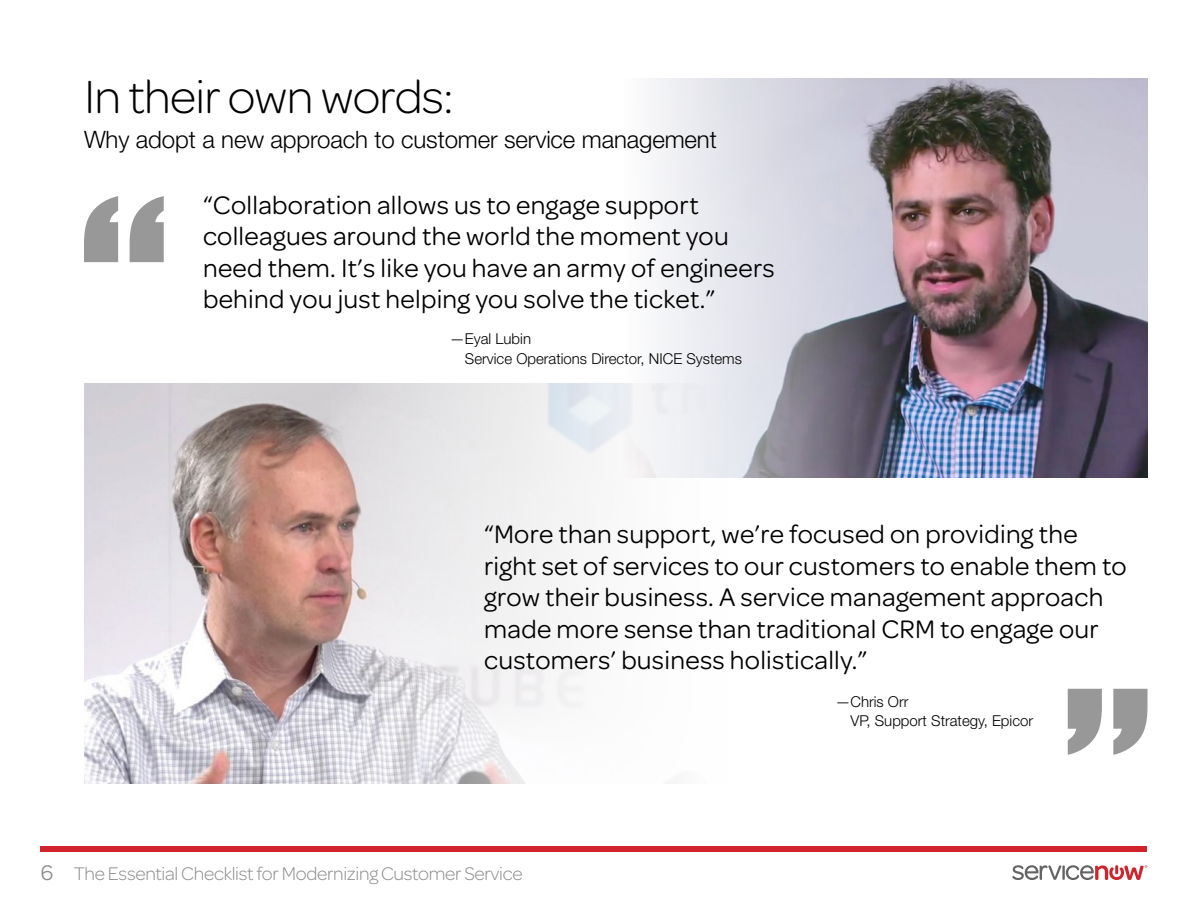
<style>
.page{position:relative;width:1188px;height:918px;background:#fff}
.page>*{position:absolute;margin:0;border:0;box-sizing:border-box;transform-origin:0 0}
.t1{font:300 49.5px "Omnes";letter-spacing:-.015em;color:#000}
.t2{font:27px/31.5px "Omnes";letter-spacing:.01em;color:#000}
.t3{font:300 24px "Helvetica Neue LT Std";letter-spacing:-.005em;color:#000}
.t4{font:300 19.5px "Omnes";letter-spacing:-.015em;color:#8b8b8b}
.t5{font:300 15px/19.5px "Helvetica Neue LT Std";color:#000}
.s1{font-weight:400;font-size:22.5px}
</style>
<div class="page">
<img style="left:622px;top:78px;width:526px;height:400px">
<img style="left:84px;top:384px;width:648px;height:399px">
<svg style="left:84px;top:196px;width:80px;height:66px"></svg>
<svg style="left:1068px;top:689px;width:79px;height:66px"></svg>
<div style="left:40px;top:846px;width:1108px;height:5px;background:#d1232b"></div>
<svg style="left:1012px;top:865px;width:135px;height:15px"></svg>
<h1 class="t1" style="left:84px;top:64px;width:371px">In their own words:</h1>
<p class="t3" style="left:84px;top:125px;width:634px">Why adopt a new approach to customer service management</p>
<p class="t2" style="left:203px;top:188px;width:573px">“Collaboration allows us to engage support colleagues around the world the moment you need them. It’s like you have an army of engineers behind you just helping you solve the ticket.”</p>
<p class="t5" style="left:465px;top:329px;width:279px;text-indent:-15px">—Eyal Lubin<br>Service Operations Director, NICE Systems</p>
<p class="t2" style="left:484px;top:517px;width:644px">“More than support, we’re focused on providing the right set of services to our customers to enable them to grow their business. A service management approach made more sense than traditional CRM to engage our customers’ business holistically.”</p>
<p class="t5" style="left:850px;top:691px;width:184px;text-indent:-15px">—Chris Orr<br>VP, Support Strategy, Epicor</p>
<p class="t4" style="left:40px;top:860px;width:484px"><span class="s1">6</span> The Essential Checklist for Modernizing Customer Service</p>
</div>
